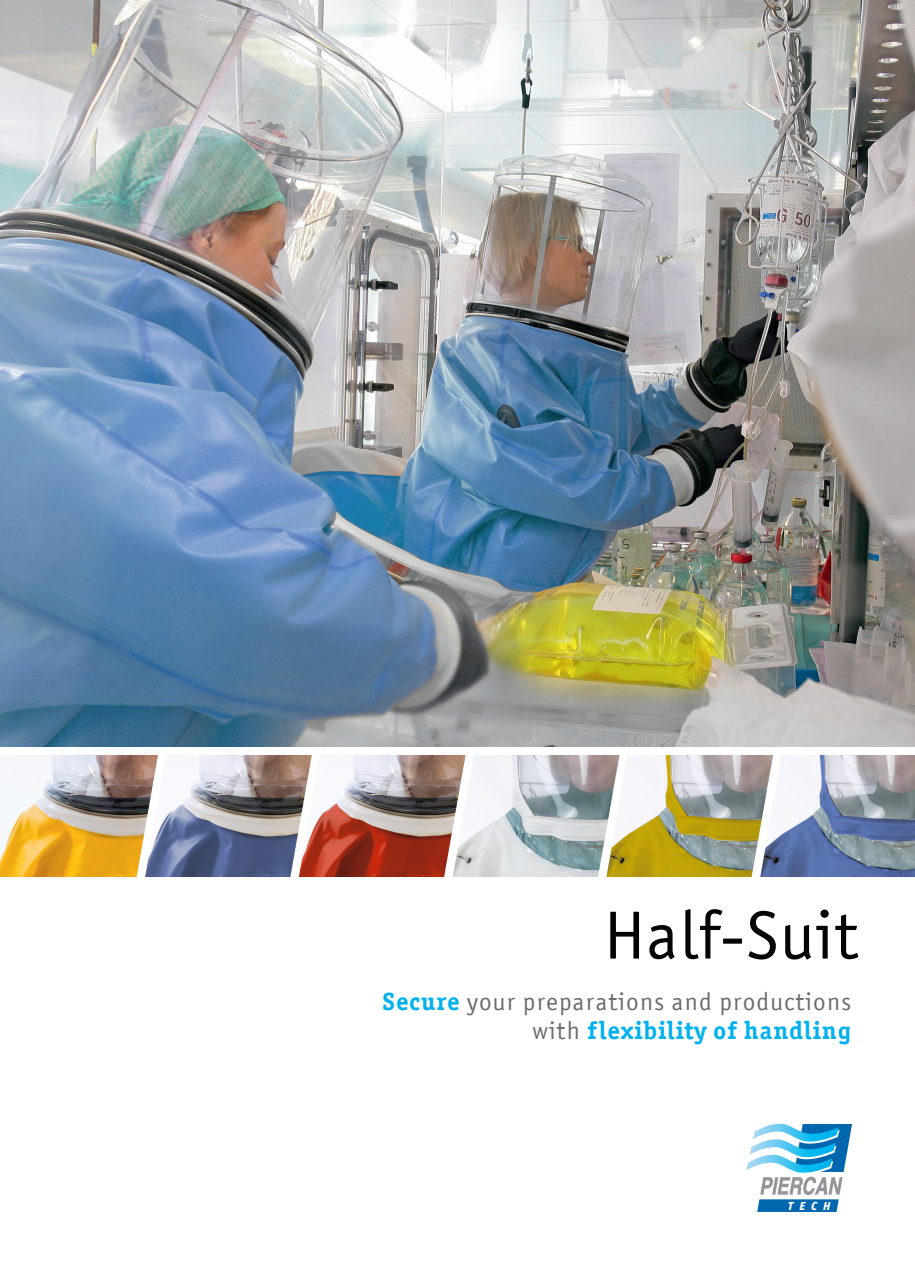
<style>
.page{position:relative;width:915px;height:1276px;background:#fff}
.page>*{position:absolute;margin:0;border:0;box-sizing:border-box;transform-origin:0 0}
.t1{font:68.25px "Officina San ITC";letter-spacing:.02em;color:#030505}
.t2{font:24.75px "Officina San ITC";letter-spacing:.05em;color:#6c6d70}
.t3{font:700 24.75px "Officina Ser ITC";letter-spacing:.045em;color:#00b1ef}
.t4{font:italic 800 11.7px "Officina San ITC";color:#fff}
.s1{font-family:"Officina Ser ITC";font-weight:700;color:#00b1ef}
.s2{font-family:"Officina San ITC";font-weight:400;color:#6c6d70}
</style>
<div class="page">
<img style="left:0;top:755px;width:760px;height:122px">
<img style="left:760px;top:755px;width:154px;height:122px">
<img style="left:0;top:0;width:914px;height:746px">
<svg style="left:746px;top:1123px;width:105px;height:89px"></svg>
<h1 class="t1" style="left:603px;top:896px;width:255px">Half-Suit</h1>
<p class="t2" style="left:382px;top:987px;width:470px"><span class="s1">Secure</span> your preparations and productions</p>
<p class="t3" style="left:532px;top:1015px;width:320px"><span class="s2">with</span> flexibility of handling</p>
<p class="t4" style="left:787px;top:1198px;width:44px">TECH</p>
</div>
